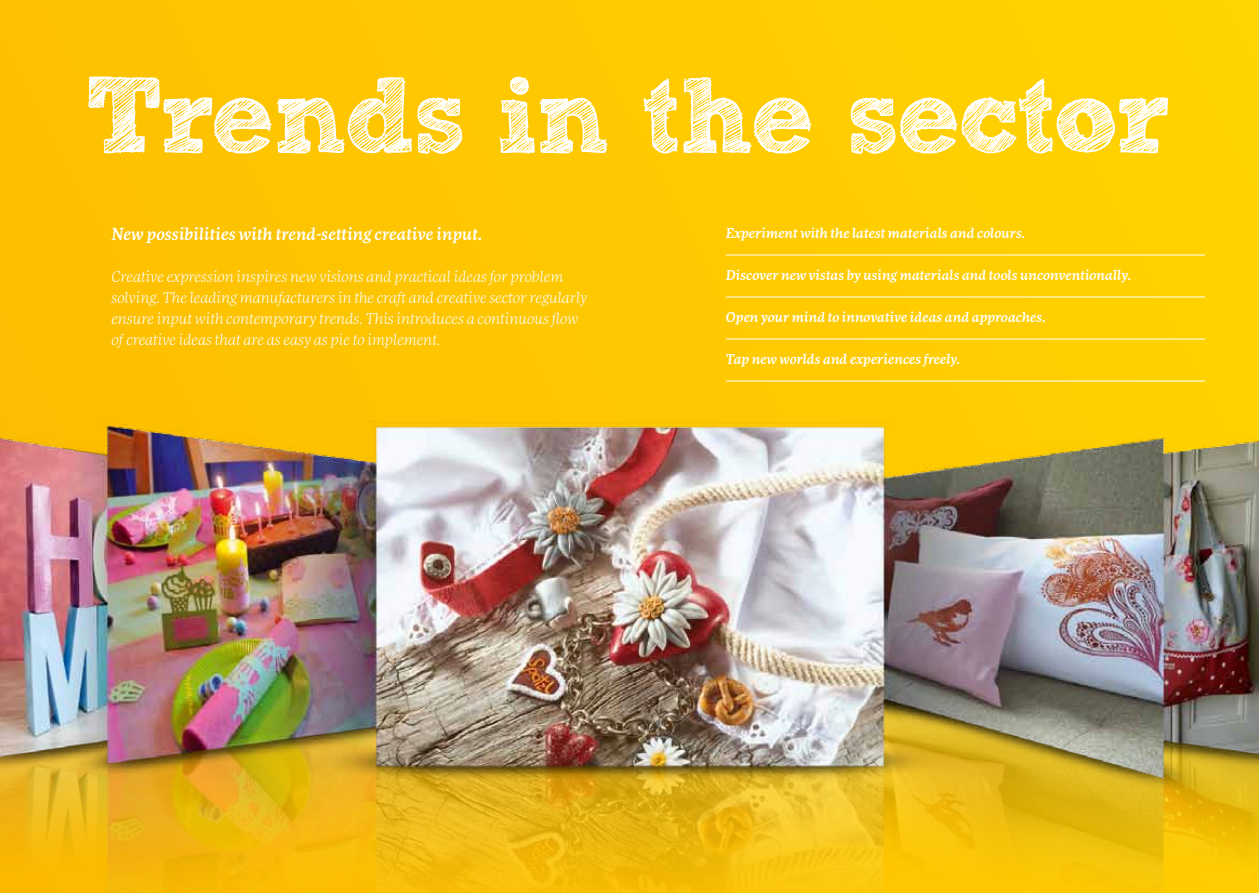
<style>
.page{position:relative;width:1259px;height:893px;background:#fec900}
.page>*{position:absolute;margin:0;border:0;box-sizing:border-box;transform-origin:0 0}
.t1{font:107.7px "Sketch Rockwell";letter-spacing:-.03em;color:#fff}
.t2{font:italic 500 16.5px "More OT";color:#fff}
.t3{font:italic 300 15px/21px "More OT";color:#fff}
.t4{font:italic 500 13.5px "More OT";color:#fff}
</style>
<div class="page">
<hr style="left:726px;top:255px;width:479px;height:1px;background:#fff">
<hr style="left:726px;top:297px;width:479px;height:1px;background:#fff">
<img style="left:0;top:317px;width:1259px;height:576px">
<h1 class="t1" style="left:85px;top:57px;width:1088px">Trends in the sector</h1>
<p class="t2" style="left:111px;top:224px;width:372px">New possibilities with trend-setting creative input.</p>
<p class="t3" style="left:111px;top:266px;width:477px">Creative expression inspires new visions and practical ideas for problem solving. The leading manufacturers in the craft and creative sector regularly ensure input with contemporary trends. This introduces a continuous flow of creative ideas that are as easy as pie to implement.</p>
<p class="t4" style="left:726px;top:225px;width:301px">Experiment with the latest materials and colours.</p>
<p class="t4" style="left:726px;top:267px;width:407px">Discover new vistas by using materials and tools unconventionally.</p>
<p class="t4" style="left:726px;top:309px;width:321px">Open your mind to innovative ideas and approaches.</p>
<p class="t4" style="left:726px;top:351px;width:236px">Tap new worlds and experiences freely.</p>
</div>
